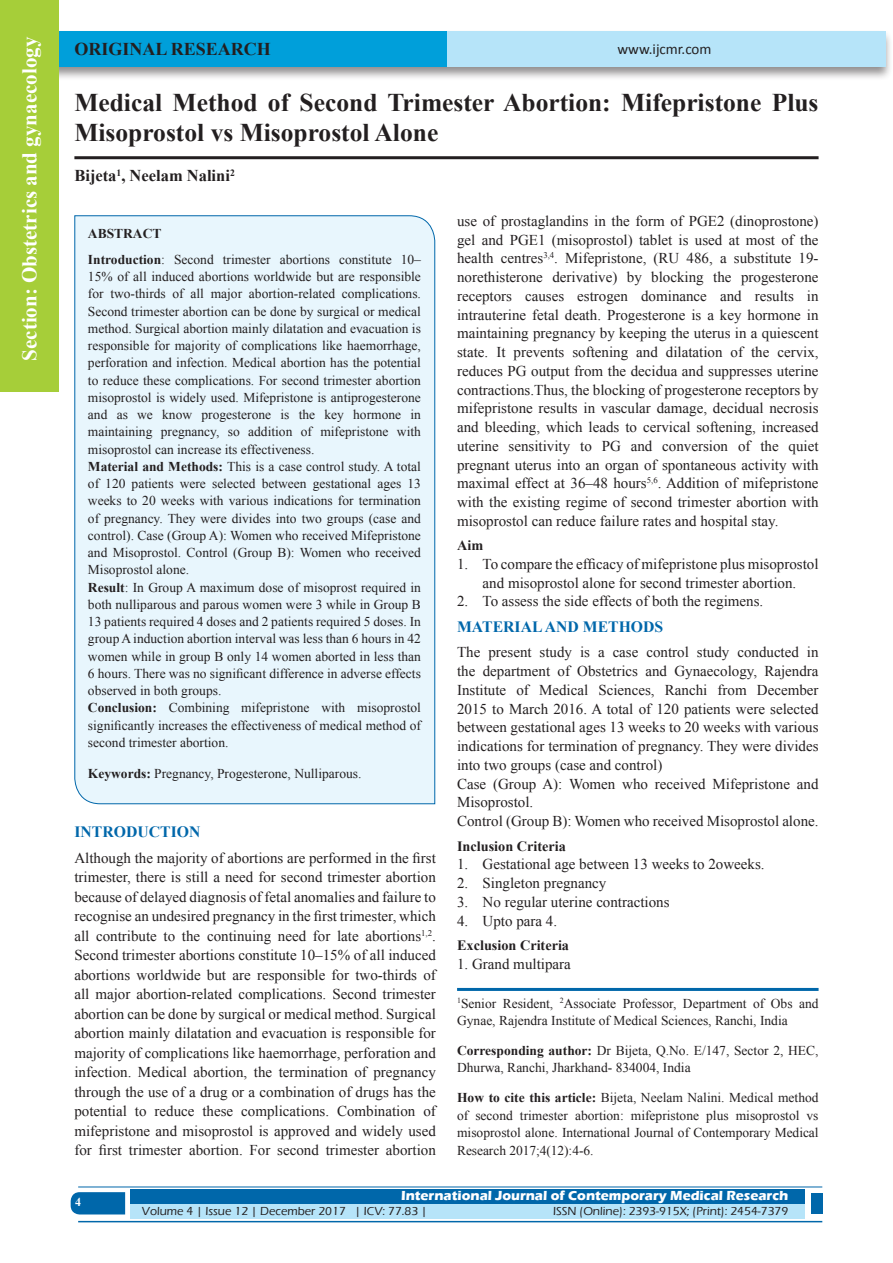
<style>
.page{position:relative;width:893px;height:1263px;background:#fff}
.page>*{position:absolute;margin:0;border:0;box-sizing:border-box;transform-origin:0 0}
.A_Title_New{font:700 25.5px/30px "Times New Roman";color:#231f20}
.t1{font:700 21px "Times New Roman";color:#fff}
.AT_new{font:700 18px "Times New Roman";color:#231f20}
.AU-New{font:700 16.5px "Times New Roman";color:#231f20}
.t2{font:700 15.75px "Times New Roman";color:#0067aa}
.TX_New{font:15px/18.8px "Times New Roman";color:#231f20;text-align:justify}
.t3{font:15px "Calibri";color:#231f20}
.t4{font:700 14.25px "Times New Roman";color:#231f20}
.HTC_new{font:13.5px/17.2px "Times New Roman";color:#231f20}
.Affi_New{font:13.5px/17.2px "Times New Roman";color:#231f20}
.Corresponding{font:13.5px/17.2px "Times New Roman";color:#231f20}
.t5{font:700 13.5px "Eras ITC";color:#fff}
.t6{font:500 12px "Eras ITC";color:#231f20}
.t7{font:700 12px "Times New Roman";color:#fff}
.s1{font-weight:700}
</style>
<div class="page">
<div style="left:19px;top:29px;width:874px;height:52px;background:#231f20;opacity:.5"></div>
<div style="left:28px;top:31px;width:857px;height:35px;background:#b6e4f9"></div>
<div style="left:28px;top:31px;width:418px;height:35px;background:#009fda"></div>
<svg style="left:71px;top:1192px;width:54px;height:22px"></svg>
<div style="left:130px;top:1189px;width:674px;height:15px;background:#0067aa"></div>
<div style="left:130px;top:1204px;width:674px;height:15px;background:#b6e4f9"></div>
<hr style="left:78px;top:1186px;width:744px;height:1px;background:#0067aa">
<hr style="left:78px;top:1221px;width:744px;height:1px;background:#0067aa">
<div style="left:811px;top:1193px;width:11px;height:21px;background:#0067aa"></div>
<div style="left:0;top:1px;width:59px;height:391px;background:#a6ce39"></div>
<hr style="left:74px;top:156px;width:745px;height:3px;background:#231f20">
<div style="left:74px;top:215px;width:361px;height:589px;background:#e8f6fd"></div>
<hr style="left:457px;top:988px;width:362px;height:3px;background:#0067aa">
<h2 class="t1" style="left:15px;top:361px;width:325px;rotate:-90deg">Section: Obstetrics and gynaecology</h2>
<p class="AT_new" style="left:74px;top:36px;width:198px">ORIGINAL RESEARCH</p>
<p class="t3" style="left:617px;top:40px;width:96px">www.ijcmr.com</p>
<p class="A_Title_New" style="left:74px;top:87px;width:746px">Medical Method of Second Trimester Abortion: Mifepristone Plus<br>Misoprostol vs Misoprostol Alone</p>
<p class="AU-New" style="left:74px;top:164px;width:162px">Bijeta<sup>1</sup>, Neelam Nalini<sup>2</sup></p>
<p class="HTC_new" style="left:88px;top:220px;width:335px;line-height:25.8px"><span class="s1">ABSTRACT<br>Introduction</span>: Second trimester abortions constitute 10–</p>
<p class="HTC_new" style="left:88px;top:268px;width:335px">15% of all induced abortions worldwide but are responsible for two-thirds of all major abortion-related complications.<br>Second trimester abortion can be done by surgical or medical method. Surgical abortion mainly dilatation and evacuation is responsible for majority of complications like haemorrhage, perforation and infection. Medical abortion has the potential to reduce these complications. For second trimester abortion misoprostol is widely used. Mifepristone is antiprogesterone and as we know progesterone is the key hormone in maintaining pregnancy, so addition of mifepristone with misoprostol can increase its effectiveness.<br><span class="s1">Material and Methods:</span> This is a case control study. A total of 120 patients were selected between gestational ages 13 weeks to 20 weeks with various indications for termination of pregnancy. They were divides into two groups (case and control). Case (Group A): Women who received Mifepristone and Misoprostol. Control (Group B): Women who received Misoprostol alone.<br><span class="s1">Result</span>: In Group A maximum dose of misoprost required in both nulliparous and parous women were 3 while in Group B 13 patients required 4 doses and 2 patients required 5 doses. In group A induction abortion interval was less than 6 hours in 42 women while in group B only 14 women aborted in less than 6 hours. There was no significant difference in adverse effects observed in both groups.<br><span class="s1">Conclusion:</span> Combining mifepristone with misoprostol significantly increases the effectiveness of medical method of second trimester abortion.</p>
<p class="HTC_new" style="left:88px;top:764px;width:275px"><span class="s1">Keywords:</span> Pregnancy, Progesterone, Nulliparous.</p>
<h1 class="t2" style="left:74px;top:821px;width:127px">INTRODUCTION</h1>
<p class="TX_New" style="left:74px;top:848px;width:363px;line-height:19.5px">Although the majority of abortions are performed in the first trimester, there is still a need for second trimester abortion because of delayed diagnosis of fetal anomalies and failure to recognise an undesired pregnancy in the first trimester, which all contribute to the continuing need for late abortions<sup>1,2</sup>.<br>Second trimester abortions constitute 10–15% of all induced abortions worldwide but are responsible for two-thirds of all major abortion-related complications. Second trimester abortion can be done by surgical or medical method. Surgical abortion mainly dilatation and evacuation is responsible for majority of complications like haemorrhage, perforation and infection. Medical abortion, the termination of pregnancy through the use of a drug or a combination of drugs has the potential to reduce these complications. Combination of mifepristone and misoprostol is approved and widely used for first trimester abortion. For second trimester abortion</p>
<p class="TX_New" style="left:457px;top:211px;width:363px">use of prostaglandins in the form of PGE2 (dinoprostone) gel and PGE1 (misoprostol) tablet is used at most of the health centres<sup>3,4</sup>. Mifepristone, (RU 486, a substitute 19- norethisterone derivative) by blocking the progesterone receptors causes estrogen dominance and results in intrauterine fetal death. Progesterone is a key hormone in maintaining pregnancy by keeping the uterus in a quiescent state. It prevents softening and dilatation of the cervix, reduces PG output from the decidua and suppresses uterine contractions.Thus, the blocking of progesterone receptors by mifepristone results in vascular damage, decidual necrosis and bleeding, which leads to cervical softening, increased uterine sensitivity to PG and conversion of the quiet pregnant uterus into an organ of spontaneous activity with maximal effect at 36–48 hours<sup>5,6</sup>. Addition of mifepristone with the existing regime of second trimester abortion with misoprostol can reduce failure rates and hospital stay.</p>
<h2 class="t4" style="left:457px;top:536px;width:28px">Aim</h2>
<p class="TX_New" style="left:457px;top:554px;width:363px;text-align:center">1. To compare the efficacy of mifepristone plus misoprostol and misoprostol alone for second trimester abortion.</p>
<p class="TX_New" style="left:457px;top:592px;width:308px">2. To assess the side effects of both the regimens.</p>
<h1 class="t2" style="left:457px;top:616px;width:208px">MATERIAL AND METHODS</h1>
<p class="TX_New" style="left:457px;top:643px;width:363px">The present study is a case control study conducted in the department of Obstetrics and Gynaecology, Rajendra Institute of Medical Sciences, Ranchi from December 2015 to March 2016. A total of 120 patients were selected between gestational ages 13 weeks to 20 weeks with various indications for termination of pregnancy. They were divides into two groups (case and control)</p>
<p class="TX_New" style="left:457px;top:774px;width:363px">Case (Group A): Women who received Mifepristone and<br>Misoprostol.</p>
<p class="TX_New" style="left:457px;top:812px;width:363px">Control (Group B): Women who received Misoprostol alone.</p>
<h2 class="t4" style="left:457px;top:836px;width:110px">Inclusion Criteria</h2>
<p class="TX_New" style="left:457px;top:855px;width:309px">1. Gestational age between 13 weeks to 2oweeks.</p>
<p class="TX_New" style="left:457px;top:873px;width:151px">2. Singleton pregnancy</p>
<p class="TX_New" style="left:457px;top:892px;width:214px">3. No regular uterine contractions</p>
<p class="TX_New" style="left:457px;top:911px;width:102px">4. Upto para 4.</p>
<h2 class="t4" style="left:457px;top:935px;width:114px">Exclusion Criteria</h2>
<p class="TX_New" style="left:457px;top:954px;width:115px">1. Grand multipara</p>
<p class="Affi_New" style="left:457px;top:994px;width:363px"><sup>1</sup>Senior Resident, <sup>2</sup>Associate Professor, Department of Obs and<br>Gynae, Rajendra Institute of Medical Sciences, Ranchi, India</p>
<p class="Corresponding" style="left:457px;top:1042px;width:363px"><span class="s1">Corresponding author:</span> Dr Bijeta, Q.No. E/147, Sector 2, HEC,<br>Dhurwa, Ranchi, Jharkhand- 834004, India</p>
<p class="HTC_new" style="left:457px;top:1089px;width:363px;text-align:justify"><span class="s1">How to cite this article:</span> Bijeta, Neelam Nalini. Medical method of second trimester abortion: mifepristone plus misoprostol vs misoprostol alone. International Journal of Contemporary Medical Research 2017;4(12):4-6.</p>
<h4 class="t7" style="left:75px;top:1194px;width:7px">4</h4>
<p class="t5" style="left:401px;top:1188px;width:389px">International Journal of Contemporary Medical Research</p>
<p class="t6" style="left:142px;top:1204px;width:287px">Volume 4 | Issue 12 | December 2017 | ICV: 77.83 |</p>
<p class="t6" style="left:553px;top:1204px;width:237px">ISSN (Online): 2393-915X; (Print): 2454-7379</p>
</div>
